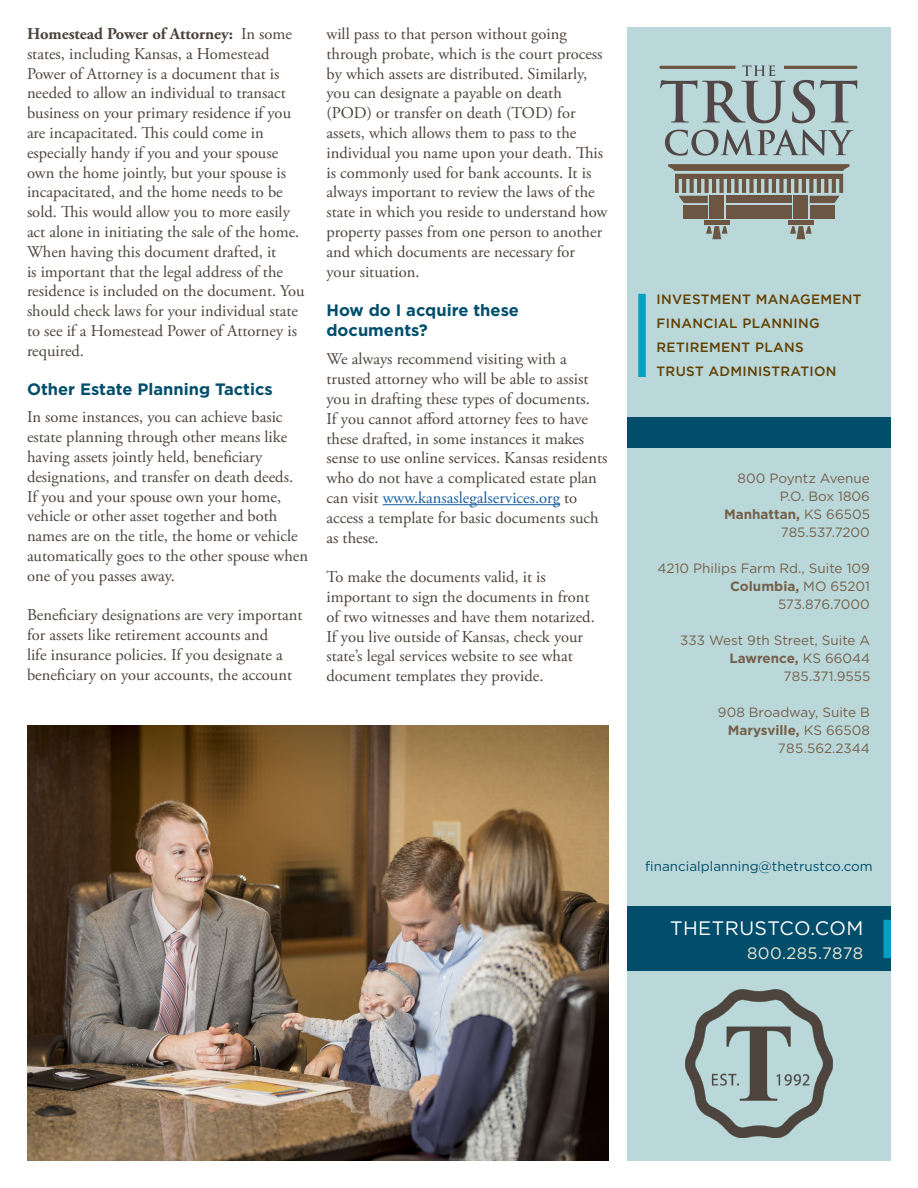
<style>
.page{position:relative;width:918px;height:1188px;background:#fff}
.page>*{position:absolute;margin:0;border:0;box-sizing:border-box;transform-origin:0 0}
.t1{font:19.5px "Gotham";letter-spacing:.025em;color:#fff}
.t2{font:16.5px/19.8px "Adobe Garamond Pro";color:#4c433c}
.t3{font:700 16.5px/19.8px "Gotham";color:#004e6c}
.t4{font:16.5px "Gotham";letter-spacing:.025em;color:#f1e8d1}
.t5{font:13.5px/18px "Gotham";color:#75604a;text-align:right}
.t6{font:500 13.5px/24px "Gotham";letter-spacing:.025em;color:#614000}
.t7{font:13.5px "Gotham";color:#004e6c}
.s1{font-weight:700}
.s2{color:#175d9e}
</style>
<div class="page">
<div style="left:627px;top:27px;width:264px;height:813px;background:#bad8da"></div>
<div style="left:627px;top:417px;width:264px;height:31px;background:#004e6c"></div>
<div style="left:627px;top:840px;width:264px;height:321px;background:#bad8da"></div>
<svg style="left:665px;top:129px;width:188px;height:27px"></svg>
<svg style="left:659px;top:65px;width:198px;height:58px"></svg>
<div style="left:704px;top:220px;width:26px;height:5px;background:#6c5543"></div>
<svg style="left:706px;top:226px;width:22px;height:13px"></svg>
<svg style="left:790px;top:226px;width:22px;height:13px"></svg>
<div style="left:726px;top:205px;width:66px;height:14px;background:#6c5543"></div>
<div style="left:810px;top:205px;width:25px;height:14px;background:#6c5543"></div>
<div style="left:684px;top:205px;width:24px;height:14px;background:#6c5543"></div>
<div style="left:710px;top:196px;width:14px;height:23px;background:#6c5543"></div>
<div style="left:788px;top:220px;width:26px;height:5px;background:#6c5543"></div>
<div style="left:794px;top:196px;width:14px;height:23px;background:#6c5543"></div>
<svg style="left:668px;top:164px;width:182px;height:39px"></svg>
<div style="left:638px;top:294px;width:8px;height:83px;background:#06a0c0"></div>
<div style="left:628px;top:907px;width:263px;height:64px;background:#004e6c"></div>
<div style="left:884px;top:920px;width:7px;height:38px;background:#06a0c0"></div>
<img style="left:685px;top:989px;width:148px;height:148px">
<hr style="left:383px;top:504px;width:177px;height:1px;background:#175d9e">
<img style="left:27px;top:726px;width:581px;height:435px">
<p class="t2" style="left:27px;top:24px;width:279px"><span class="s1">Homestead Power of Attorney:</span> In some states, including Kansas, a Homestead Power of Attorney is a document that is needed to allow an individual to transact business on your primary residence if you are incapacitated. This could come in especially handy if you and your spouse own the home jointly, but your spouse is incapacitated, and the home needs to be sold. This would allow you to more easily act alone in initiating the sale of the home.<br>When having this document drafted, it<br>is important that the legal address of the residence is included on the document. You should check laws for your individual state to see if a Homestead Power of Attorney is required.</p>
<p class="t3" style="left:27px;top:380px;width:247px">Other Estate Planning Tactics</p>
<p class="t2" style="left:27px;top:408px;width:283px">In some instances, you can achieve basic estate planning through other means like having assets jointly held, beneficiary designations, and transfer on death deeds.<br>If you and your spouse own your home, vehicle or other asset together and both names are on the title, the home or vehicle automatically goes to the other spouse when one of you passes away.</p>
<p class="t2" style="left:27px;top:606px;width:277px">Beneficiary designations are very important for assets like retirement accounts and<br>life insurance policies. If you designate a beneficiary on your accounts, the account</p>
<p class="t2" style="left:327px;top:24px;width:282px">will pass to that person without going through probate, which is the court process by which assets are distributed. Similarly, you can designate a payable on death (POD) or transfer on death (TOD) for assets, which allows them to pass to the individual you name upon your death. This is commonly used for bank accounts. It is always important to review the laws of the state in which you reside to understand how property passes from one person to another and which documents are necessary for your situation.</p>
<p class="t3" style="left:327px;top:300px;width:194px">How do I acquire these documents?</p>
<p class="t2" style="left:327px;top:350px;width:283px">We always recommend visiting with a trusted attorney who will be able to assist you in drafting these types of documents.<br>If you cannot afford attorney fees to have these drafted, in some instances it makes sense to use online services. Kansas residents who do not have a complicated estate plan can visit <span class="s2">www.kansaslegalservices.org</span> to access a template for basic documents such as these.</p>
<p class="t2" style="left:327px;top:568px;width:270px">To make the documents valid, it is important to sign the documents in front of two witnesses and have them notarized.<br>If you live outside of Kansas, check your state’s legal services website to see what document templates they provide.</p>
<p class="t6" style="left:657px;top:287px;width:207px">INVESTMENT MANAGEMENT<br>FINANCIAL PLANNING<br>RETIREMENT PLANS<br>TRUST ADMINISTRATION</p>
<p class="t5" style="left:724px;top:469px;width:147px">800 Poyntz Avenue<br>P.O. Box 1806<br><span class="s1">Manhattan,</span> KS 66505<br>785.537.7200</p>
<p class="t5" style="left:658px;top:559px;width:214px">4210 Philips Farm Rd., Suite 109<br><span class="s1">Columbia,</span> MO 65201<br>573.876.7000</p>
<p class="t5" style="left:680px;top:631px;width:192px">333 West 9th Street, Suite A<br><span class="s1">Lawrence,</span> KS 66044<br>785.371.9555</p>
<p class="t5" style="left:718px;top:703px;width:153px">908 Broadway, Suite B<br><span class="s1">Marysville,</span> KS 66508<br>785.562.2344</p>
<p class="t7" style="left:645px;top:858px;width:229px">financialplanning@thetrustco.com</p>
<p class="t1" style="left:670px;top:916px;width:195px">THETRUSTCO.COM</p>
<p class="t4" style="left:747px;top:943px;width:118px">800.285.7878</p>
</div>
